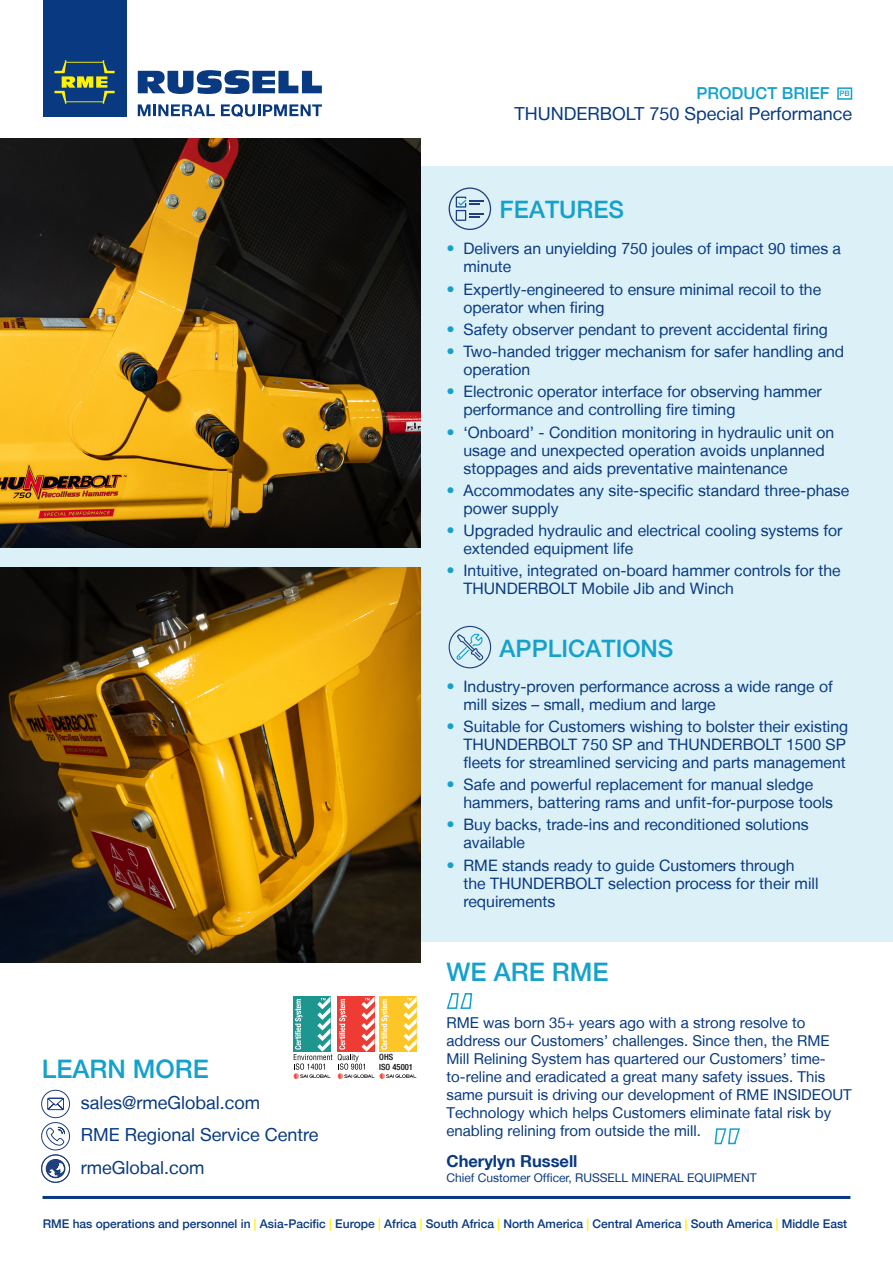
<style>
.page{position:relative;width:893px;height:1263px;background:#fff}
.page>*{position:absolute;margin:0;border:0;box-sizing:border-box;transform-origin:0 0}
.t1{font:500 25.5px "Helvetica Neue LT";color:#14a1cb}
.t2{font:500 24px "Helvetica Neue LT";color:#14a1cb}
.t3{font:18px "Helvetica Neue LT";color:#083981}
.t4{font:700 16.5px "Helvetica Neue LT";color:#083981}
.t5{font:500 16.5px "Helvetica Neue LT";color:#14a1cb}
.t6{font:15.75px/18px "Helvetica Neue LT";color:#083981}
.t7{font:15px/18px "Helvetica Neue LT";color:#083981}
.t8{font:500 12px "Helvetica Neue LT";color:#083981}
.t9{font:12px "Helvetica Neue LT";color:#083981}
.t10{font:500 condensed 8.55px/9.4px "Helvetica Neue LT";color:#040503}
.t11{font:500 7.5px "Helvetica Neue LT";color:#14a1cb}
.s1{font-size:16.5px;color:#14a1cb}
.s2{color:#fff101}
</style>
<div class="page">
<div style="left:0;top:166px;width:893px;height:775px;background:#dbf0f7"></div>
<div style="left:837px;top:87px;width:15px;height:13px;border:2px solid #14a1cb"></div>
<hr style="left:43px;top:1196px;width:807px;height:3px;background:#083981">
<div style="left:449px;top:187px;width:42px;height:43px;border:1px solid #1f3f7d;border-radius:50%"></div>
<svg style="left:456px;top:197px;width:28px;height:24px"></svg>
<div style="left:43px;top:0;width:84px;height:117px;background:#083981"></div>
<svg style="left:138px;top:104px;width:77px;height:12px"></svg>
<svg style="left:221px;top:104px;width:101px;height:13px"></svg>
<svg style="left:138px;top:70px;width:184px;height:24px"></svg>
<svg style="left:54px;top:60px;width:61px;height:44px"></svg>
<div style="left:449px;top:626px;width:42px;height:42px;border:1px solid #1f3f7d;border-radius:50%"></div>
<svg style="left:456px;top:632px;width:28px;height:30px"></svg>
<img style="left:0;top:139px;width:421px;height:408px">
<svg style="left:446px;top:993px;width:27px;height:16px"></svg>
<svg style="left:714px;top:1128px;width:26px;height:17px"></svg>
<svg style="left:41px;top:1089px;width:29px;height:94px"></svg>
<svg style="left:293px;top:996px;width:39px;height:83px"></svg>
<div style="left:337px;top:996px;width:38px;height:55px;background:#ee3b33"></div>
<svg style="left:338px;top:996px;width:79px;height:83px"></svg>
<img style="left:0;top:568px;width:421px;height:394px">
<p class="t5" style="left:696px;top:84px;width:135px">PRODUCT BRIEF</p>
<p class="t11" style="left:840px;top:89px;width:12px">PB</p>
<p class="t3" style="left:514px;top:103px;width:339px">THUNDERBOLT 750 Special Performance</p>
<p class="t2" style="left:500px;top:195px;width:126px">FEATURES</p>
<p class="t6" style="left:463px;top:240px;width:379px;text-indent:-17px"><span class="s1">•</span> Delivers an unyielding 750 joules of impact 90 times a minute</p>
<p class="t6" style="left:463px;top:280px;width:359px;text-indent:-17px"><span class="s1">•</span> Expertly-engineered to ensure minimal recoil to the operator when firing</p>
<p class="t6" style="left:446px;top:320px;width:383px"><span class="s1">•</span> Safety observer pendant to prevent accidental firing</p>
<p class="t6" style="left:463px;top:342px;width:382px;text-indent:-17px"><span class="s1">•</span> Two-handed trigger mechanism for safer handling and operation</p>
<p class="t6" style="left:463px;top:383px;width:360px;text-indent:-17px"><span class="s1">•</span> Electronic operator interface for observing hammer performance and controlling fire timing</p>
<p class="t6" style="left:463px;top:423px;width:372px;text-indent:-17px"><span class="s1">•</span> ‘Onboard’ - Condition monitoring in hydraulic unit on usage and unexpected operation avoids unplanned stoppages and aids preventative maintenance</p>
<p class="t6" style="left:463px;top:481px;width:387px;text-indent:-17px"><span class="s1">•</span> Accommodates any site-specific standard three-phase power supply</p>
<p class="t6" style="left:463px;top:521px;width:380px;text-indent:-17px"><span class="s1">•</span> Upgraded hydraulic and electrical cooling systems for extended equipment life</p>
<p class="t6" style="left:463px;top:562px;width:379px;text-indent:-17px"><span class="s1">•</span> Intuitive, integrated on-board hammer controls for the<br>THUNDERBOLT Mobile Jib and Winch</p>
<p class="t2" style="left:500px;top:634px;width:175px">APPLICATIONS</p>
<p class="t1" style="left:42px;top:1054px;width:169px">LEARN MORE</p>
<p class="t3" style="left:81px;top:1092px;width:181px">sales@rmeGlobal.com</p>
<p class="t3" style="left:81px;top:1124px;width:239px">RME Regional Service Centre</p>
<p class="t3" style="left:81px;top:1156px;width:125px">rmeGlobal.com</p>
<p class="t10" style="left:379px;top:1052px;width:35px">OHS<br>ISO 45001</p>
<p class="t6" style="left:463px;top:677px;width:371px;text-indent:-17px"><span class="s1">•</span> Industry-proven performance across a wide range of mill sizes – small, medium and large</p>
<p class="t6" style="left:463px;top:717px;width:386px;text-indent:-17px"><span class="s1">•</span> Suitable for Customers wishing to bolster their existing<br>THUNDERBOLT 750 SP and THUNDERBOLT 1500 SP fleets for streamlined servicing and parts management</p>
<p class="t6" style="left:463px;top:775px;width:371px;text-indent:-17px"><span class="s1">•</span> Safe and powerful replacement for manual sledge hammers, battering rams and unfit-for-purpose tools</p>
<p class="t6" style="left:463px;top:815px;width:347px;text-indent:-17px"><span class="s1">•</span> Buy backs, trade-ins and reconditioned solutions available</p>
<p class="t6" style="left:463px;top:856px;width:357px;text-indent:-17px"><span class="s1">•</span> RME stands ready to guide Customers through the THUNDERBOLT selection process for their mill requirements</p>
<p class="t1" style="left:446px;top:957px;width:164px">WE ARE RME</p>
<p class="t7" style="left:446px;top:1013px;width:407px">RME was born 35+ years ago with a strong resolve to address our Customers’ challenges. Since then, the RME Mill Relining System has quartered our Customers’ time&shy;to-reline and eradicated a great many safety issues. This same pursuit is driving our development of RME INSIDEOUT Technology which helps Customers eliminate fatal risk by enabling relining from outside the mill.</p>
<p class="t4" style="left:446px;top:1150px;width:133px">Cherylyn Russell</p>
<p class="t9" style="left:446px;top:1170px;width:312px">Chief Customer Officer, RUSSELL MINERAL EQUIPMENT</p>
<p class="t8" style="left:43px;top:1216px;width:806px">RME has operations and personnel in <span class="s2">|</span> Asia-Pacific <span class="s2">|</span> Europe <span class="s2">|</span> Africa <span class="s2">|</span> South Africa <span class="s2">|</span> North America <span class="s2">|</span> Central America <span class="s2">|</span> South America <span class="s2">|</span> Middle East</p>
</div>
